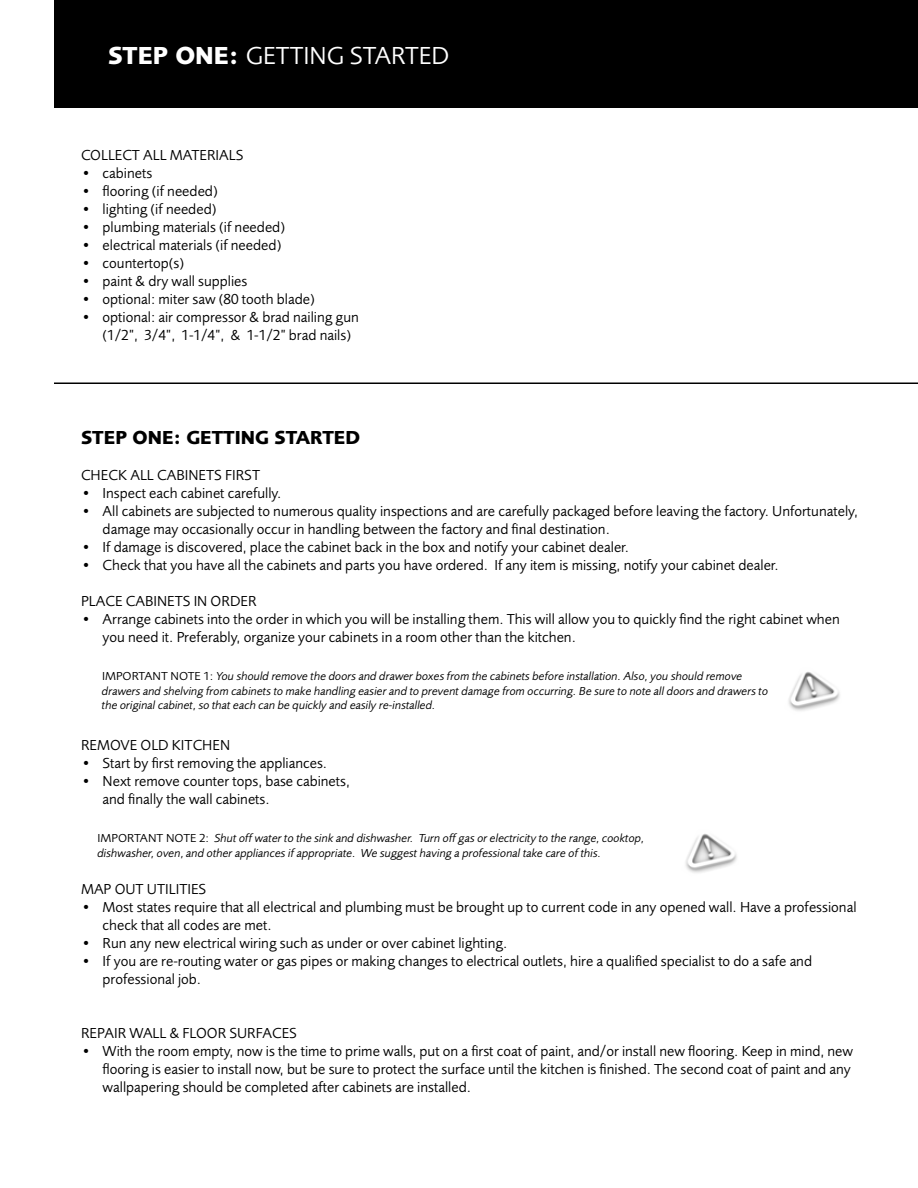
<style>
.page{position:relative;width:918px;height:1188px;background:#fff}
.page>*{position:absolute;margin:0;border:0;box-sizing:border-box;transform-origin:0 0}
.t1{font:25.5px "Foundry Sans";color:#fff}
.t2{font:700 19.5px "Foundry Sans";color:#000}
.t3{font:15px/18px "Foundry Sans";color:#000}
.t4{font:italic 12px/14.4px "Foundry Sans";color:#000}
.s1{font-weight:700}
.s2{font-style:normal}
</style>
<div class="page">
<div style="left:54px;top:0;width:864px;height:108px;background:#000"></div>
<hr style="left:54px;top:382px;width:864px;height:2px;background:#000">
<img style="left:788px;top:672px;width:52px;height:39px">
<img style="left:685px;top:834px;width:52px;height:39px">
<h1 class="t1" style="left:108px;top:40px;width:343px"><span class="s1">STEP ONE:</span> GETTING STARTED</h1>
<p class="t3" style="left:81px;top:146px;width:164px">COLLECT ALL MATERIALS</p>
<p class="t3" style="left:81px;top:164px;width:73px">• cabinets</p>
<p class="t3" style="left:81px;top:182px;width:138px">• flooring (if needed)</p>
<p class="t3" style="left:81px;top:200px;width:137px">• lighting (if needed)</p>
<p class="t3" style="left:81px;top:218px;width:206px">• plumbing materials (if needed)</p>
<p class="t3" style="left:81px;top:236px;width:202px">• electrical materials (if needed)</p>
<p class="t3" style="left:81px;top:254px;width:105px">• countertop(s)</p>
<p class="t3" style="left:81px;top:272px;width:168px">• paint &amp; dry wall supplies</p>
<p class="t3" style="left:81px;top:290px;width:235px">• optional: miter saw (80 tooth blade)</p>
<p class="t3" style="left:103px;top:308px;width:258px;text-indent:-22px">• optional: air compressor &amp; brad nailing gun (1/2”, 3/4”, 1-1/4”, &amp; 1-1/2” brad nails)</p>
<h2 class="t2" style="left:81px;top:426px;width:281px">STEP ONE: GETTING STARTED</h2>
<p class="t3" style="left:81px;top:466px;width:181px">CHECK ALL CABINETS FIRST</p>
<p class="t3" style="left:81px;top:484px;width:202px">• Inspect each cabinet carefully.</p>
<p class="t3" style="left:103px;top:502px;width:757px;text-indent:-22px">• All cabinets are subjected to numerous quality inspections and are carefully packaged before leaving the factory. Unfortunately, damage may occasionally occur in handling between the factory and final destination.</p>
<p class="t3" style="left:81px;top:538px;width:550px">• If damage is discovered, place the cabinet back in the box and notify your cabinet dealer.</p>
<p class="t3" style="left:81px;top:556px;width:699px">• Check that you have all the cabinets and parts you have ordered. If any item is missing, notify your cabinet dealer.</p>
<p class="t3" style="left:81px;top:592px;width:177px">PLACE CABINETS IN ORDER</p>
<p class="t3" style="left:103px;top:610px;width:739px;text-indent:-22px">• Arrange cabinets into the order in which you will be installing them. This will allow you to quickly find the right cabinet when you need it. Preferably, organize your cabinets in a room other than the kitchen.</p>
<p class="t4" style="left:102px;top:669px;width:668px"><span class="s2">IMPORTANT NOTE 1:</span> You should remove the doors and drawer boxes from the cabinets before installation. Also, you should remove drawers and shelving from cabinets to make handling easier and to prevent damage from occurring. Be sure to note all doors and drawers to the original cabinet, so that each can be quickly and easily re-installed.</p>
<p class="t3" style="left:81px;top:736px;width:151px">REMOVE OLD KITCHEN</p>
<p class="t3" style="left:81px;top:754px;width:248px">• Start by first removing the appliances.</p>
<p class="t3" style="left:103px;top:772px;width:249px;text-indent:-22px">• Next remove counter tops, base cabinets, and finally the wall cabinets.</p>
<p class="t4" style="left:98px;top:831px;width:548px"><span class="s2">IMPORTANT NOTE 2:</span> Shut off water to the sink and dishwasher. Turn off gas or electricity to the range, cooktop, dishwasher, oven, and other appliances if appropriate. We suggest having a professional take care of this.</p>
<p class="t3" style="left:81px;top:880px;width:127px">MAP OUT UTILITIES</p>
<p class="t3" style="left:103px;top:898px;width:755px;text-indent:-22px">• Most states require that all electrical and plumbing must be brought up to current code in any opened wall. Have a professional check that all codes are met.</p>
<p class="t3" style="left:81px;top:934px;width:428px">• Run any new electrical wiring such as under or over cabinet lighting.</p>
<p class="t3" style="left:103px;top:952px;width:711px;text-indent:-22px">• If you are re-routing water or gas pipes or making changes to electrical outlets, hire a qualified specialist to do a safe and professional job.</p>
<p class="t3" style="left:81px;top:1024px;width:218px">REPAIR WALL &amp; FLOOR SURFACES</p>
<p class="t3" style="left:103px;top:1042px;width:752px;text-indent:-22px">• With the room empty, now is the time to prime walls, put on a first coat of paint, and/or install new flooring. Keep in mind, new flooring is easier to install now, but be sure to protect the surface until the kitchen is finished. The second coat of paint and any wallpapering should be completed after cabinets are installed.</p>
</div>
